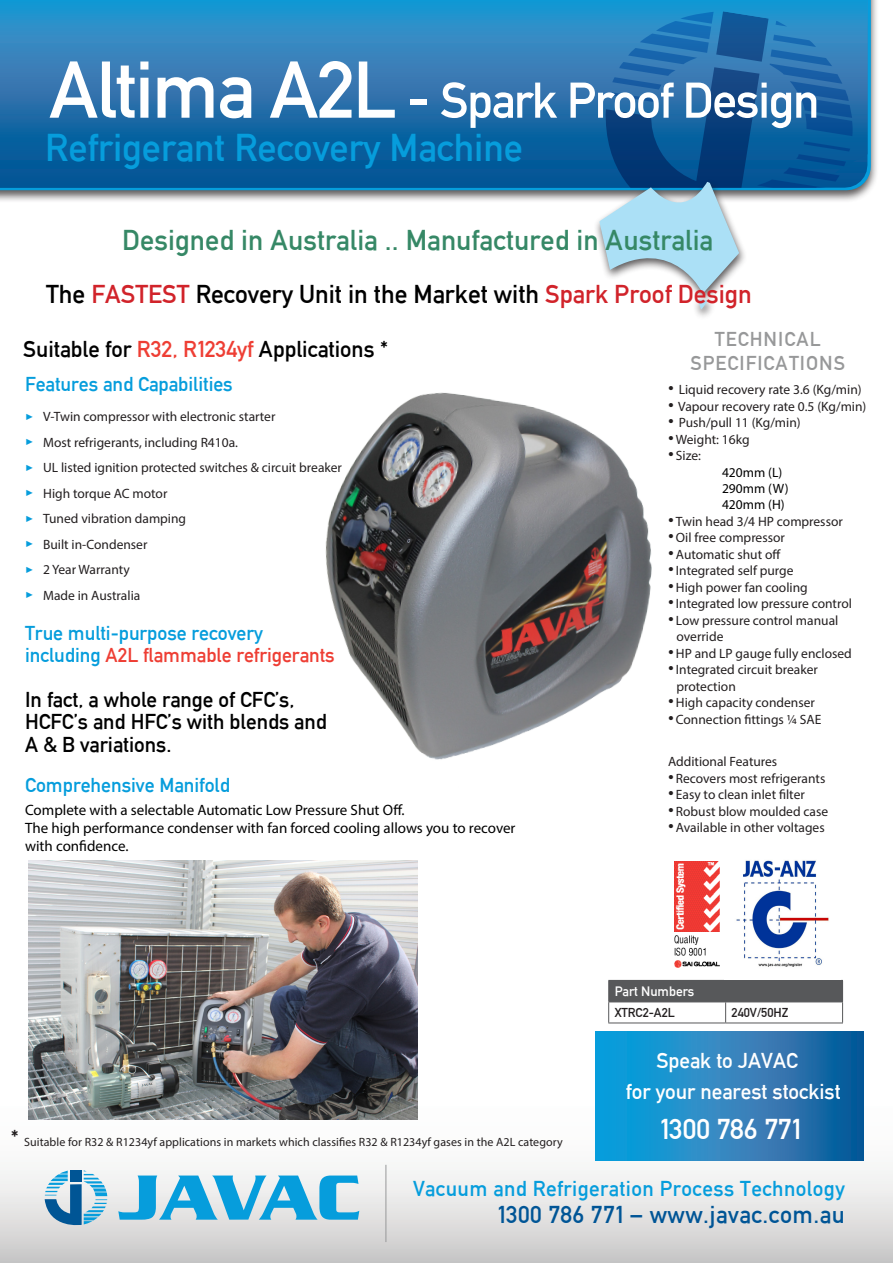
<style>
.page{position:relative;width:893px;height:1263px;background:#fff}
.page>*{position:absolute;margin:0;border:0;box-sizing:border-box;transform-origin:0 0}
.Main_Heading{font:52.5px "Roadgeek 2005 Mittelschrift";letter-spacing:-.025em;color:#fff}
.Main_Subheading{font:40.5px "Roadgeek 2005 Mittelschrift";color:#069ddc}
.Specs__Heading{font:30px "Roadgeek 2005 Mittelschrift";letter-spacing:.005em;color:#368866}
.Features_Heading{font:30px "Roadgeek 2005 Mittelschrift";color:#fff}
.Leader_Paragraph{font:27px "Roadgeek 2005 Mittelschrift";color:#000}
.t1{font:25.5px "Roadgeek 2005 Mittelschrift";letter-spacing:.02em;color:#005596}
.Leader_Paragraph-2{font:24px "Roadgeek 2005 Mittelschrift";color:#000}
.Body_Text{font:22.5px "Roadgeek 2005 Mittelschrift";color:#000}
.t2{font:22.5px "Roadgeek 2005 Mittelschrift";letter-spacing:.02em;color:#069ddc}
.Features_Heading-2{font:22.5px "Roadgeek 2005 Mittelschrift";color:#fff}
.Subheading__Light_Bl{font:21px "Roadgeek 2005 Mittelschrift";color:#069ddc}
.Subheading__Light_Bl-2{font:21px "Roadgeek 2005 Mittelschrift";color:#ee3e34}
.Specs__Heading-2{font:21px/24px "Roadgeek 2005 Mittelschrift";letter-spacing:.05em;color:#979899;text-align:center}
.Body_Text-2{font:15px/18px "Myriad Pro";color:#000}
.Body_Text-3{font:14.25px "Roadgeek 2005 Mittelschrift";color:#fff}
.Specs__Subheading{font:13.5px/16.5px "Myriad Pro";color:#231f20}
.Body_Text-4{font:13.5px "Myriad Pro";color:#000}
.t3{font:13.5px "Roadgeek 2005 Mittelschrift";color:#231f20}
.Specs__Heading-3{font:12px "Myriad Pro";letter-spacing:.005em;color:#231f20}
.s1{font-size:84px}
.s2{font-size:60px}
.s3{color:#d1232a}
.s4{color:#ee3e34}
.s5{font-family:"Arial";font-size:16.5px}
.s6{font-family:"Impact";font-size:9px;color:#069ddc}
.s7{color:#069ddc}
.s8{font-family:"Roadgeek 2005 Mittelschrift";font-size:24px}
</style>
<div class="page">
<div style="left:0;top:0;width:879px;height:203px;background:#231f20;opacity:.75"></div>
<svg style="left:0;top:1064px;width:893px;height:199px"></svg>
<svg style="left:0;top:0;width:867px;height:188px;background:#2074b0"></svg>
<hr style="left:386px;top:1165px;width:1px;height:77px;background:#979899">
<svg style="left:118px;top:1175px;width:241px;height:45px"></svg>
<svg style="left:45px;top:1170px;width:62px;height:60px"></svg>
<img style="left:675px;top:861px;width:45px;height:106px">
<img style="left:29px;top:860px;width:388px;height:259px">
<img style="left:325px;top:392px;width:327px;height:368px">
<hr style="left:608px;top:980px;width:118px;height:1px;background:#57585a">
<hr style="left:726px;top:980px;width:117px;height:1px;background:#57585a">
<svg style="left:608px;top:981px;width:235px;height:41px"></svg>
<hr style="left:608px;top:1022px;width:118px;height:1px;background:#57585a">
<hr style="left:726px;top:1022px;width:117px;height:1px;background:#57585a">
<div style="left:593px;top:178px;width:155px;height:142px;background:#231f20;opacity:.75"></div>
<svg style="left:599px;top:11px;width:254px;height:282px"></svg>
<svg style="left:697px;top:299px;width:11px;height:11px"></svg>
<svg style="left:596px;top:1032px;width:268px;height:128px;background:#2082bd"></svg>
<img style="left:736px;top:860px;width:93px;height:107px">
<p class="Main_Heading" style="left:50px;top:69px;width:771px"><span class="s1">Altima A2L</span> <span class="s2">-</span> Spark Proof Design</p>
<p class="Main_Subheading" style="left:45px;top:124px;width:479px">Refrigerant Recovery Machine</p>
<p class="Specs__Heading" style="left:122px;top:223px;width:592px">Designed in Australia .. Manufactured in Australia</p>
<p class="Leader_Paragraph" style="left:46px;top:278px;width:707px">The <span class="s3">FASTEST</span> Recovery Unit in the Market with <span class="s3">Spark Proof Design</span></p>
<p class="Leader_Paragraph-2" style="left:23px;top:335px;width:366px">Suitable for <span class="s4">R32, R1234yf</span> Applications *</p>
<p class="Specs__Heading-2" style="left:690px;top:327px;width:156px">TECHNICAL<br>SPECIFICATIONS</p>
<p class="Specs__Subheading" style="left:668px;top:381px;width:195px"><span class="s5">•</span> Liquid recovery rate 3.6 (Kg/min)</p>
<p class="Specs__Subheading" style="left:668px;top:398px;width:200px"><span class="s5">•</span> Vapour recovery rate 0.5 (Kg/min)</p>
<p class="Specs__Subheading" style="left:668px;top:414px;width:134px"><span class="s5">•</span> Push/pull 11 (Kg/min)</p>
<p class="Specs__Subheading" style="left:668px;top:431px;width:83px"><span class="s5">•</span> Weight: 16kg</p>
<p class="Specs__Subheading" style="left:668px;top:447px;width:34px"><span class="s5">•</span> Size:</p>
<p class="Body_Text-4" style="left:722px;top:464px;width:62px">420mm (L)</p>
<p class="Body_Text-4" style="left:722px;top:480px;width:68px">290mm (W)</p>
<p class="Body_Text-4" style="left:722px;top:496px;width:64px">420mm (H)</p>
<p class="Specs__Subheading" style="left:668px;top:513px;width:176px"><span class="s5">•</span> Twin head 3/4 HP compressor</p>
<p class="Specs__Subheading" style="left:668px;top:529px;width:118px"><span class="s5">•</span> Oil free compressor</p>
<p class="Specs__Subheading" style="left:668px;top:546px;width:114px"><span class="s5">•</span> Automatic shut off</p>
<p class="Specs__Subheading" style="left:668px;top:562px;width:127px"><span class="s5">•</span> Integrated self purge</p>
<p class="Specs__Subheading" style="left:668px;top:579px;width:141px"><span class="s5">•</span> High power fan cooling</p>
<p class="Specs__Subheading" style="left:668px;top:595px;width:185px"><span class="s5">•</span> Integrated low pressure control</p>
<p class="Specs__Subheading" style="left:676px;top:612px;width:163px;text-indent:-9px"><span class="s5">•</span> Low pressure control manual override</p>
<p class="Specs__Subheading" style="left:668px;top:645px;width:185px"><span class="s5">•</span> HP and LP gauge fully enclosed</p>
<p class="Specs__Subheading" style="left:676px;top:661px;width:143px;text-indent:-9px"><span class="s5">•</span> Integrated circuit breaker protection</p>
<p class="Specs__Subheading" style="left:668px;top:694px;width:148px"><span class="s5">•</span> High capacity condenser</p>
<p class="Specs__Subheading" style="left:668px;top:711px;width:155px"><span class="s5">•</span> Connection fittings ¼ SAE</p>
<p class="Specs__Subheading" style="left:668px;top:753px;width:111px">Additional Features</p>
<p class="Specs__Subheading" style="left:668px;top:770px;width:159px"><span class="s5">•</span> Recovers most refrigerants</p>
<p class="Specs__Subheading" style="left:668px;top:786px;width:138px"><span class="s5">•</span> Easy to clean inlet filter</p>
<p class="Specs__Subheading" style="left:668px;top:803px;width:162px"><span class="s5">•</span> Robust blow moulded case</p>
<p class="Specs__Subheading" style="left:668px;top:819px;width:158px"><span class="s5">•</span> Available in other voltages</p>
<p class="Subheading__Light_Bl" style="left:25px;top:372px;width:209px">Features and Capabilities</p>
<p class="Specs__Subheading" style="left:25px;top:408px;width:252px"><span class="s6">►</span> V-Twin compressor with electronic starter</p>
<p class="Specs__Subheading" style="left:25px;top:434px;width:214px"><span class="s6">►</span> Most refrigerants, including R410a.</p>
<p class="Specs__Subheading" style="left:25px;top:459px;width:318px"><span class="s6">►</span> UL listed ignition protected switches &amp; circuit breaker</p>
<p class="Specs__Subheading" style="left:25px;top:485px;width:144px"><span class="s6">►</span> High torque AC motor</p>
<p class="Specs__Subheading" style="left:25px;top:510px;width:163px"><span class="s6">►</span> Tuned vibration damping</p>
<p class="Specs__Subheading" style="left:25px;top:536px;width:124px"><span class="s6">►</span> Built in-Condenser</p>
<p class="Specs__Subheading" style="left:25px;top:561px;width:106px"><span class="s6">►</span> 2 Year Warranty</p>
<p class="Specs__Subheading" style="left:25px;top:587px;width:117px"><span class="s6">►</span> Made in Australia</p>
<p class="Subheading__Light_Bl" style="left:25px;top:620px;width:239px">True multi-purpose recovery</p>
<p class="Subheading__Light_Bl-2" style="left:25px;top:643px;width:311px"><span class="s7">including</span> A2L flammable refrigerants</p>
<p class="Body_Text" style="left:25px;top:686px;width:271px">In fact, a whole range of CFC’s,</p>
<p class="Body_Text" style="left:25px;top:708px;width:303px">HCFC’s and HFC’s with blends and</p>
<p class="Body_Text" style="left:25px;top:731px;width:148px">A &amp; B variations.</p>
<p class="Subheading__Light_Bl" style="left:25px;top:773px;width:206px">Comprehensive Manifold</p>
<p class="Body_Text-2" style="left:25px;top:800px;width:381px">Complete with a selectable Automatic Low Pressure Shut Off.</p>
<p class="Body_Text-2" style="left:25px;top:818px;width:492px">The high performance condenser with fan forced cooling allows you to recover with confidence.</p>
<p class="Specs__Heading-3" style="left:11px;top:1134px;width:553px"><span class="s8">*</span> Suitable for R32 &amp; R1234yf applications in markets which classifies R32 &amp; R1234yf gases in the A2L category</p>
<p class="Body_Text-3" style="left:615px;top:983px;width:81px">Part Numbers</p>
<p class="t3" style="left:615px;top:1004px;width:62px">XTRC2-A2L</p>
<p class="t3" style="left:732px;top:1004px;width:58px">240V/50HZ</p>
<p class="Features_Heading-2" style="left:656px;top:1047px;width:143px">Speak to JAVAC</p>
<p class="Features_Heading-2" style="left:626px;top:1078px;width:216px">for your nearest stockist</p>
<p class="Features_Heading" style="left:660px;top:1111px;width:143px">1300 786 771</p>
<p class="t2" style="left:413px;top:1175px;width:433px">Vacuum and Refrigeration Process Technology</p>
<p class="t1" style="left:497px;top:1200px;width:349px">1300 786 771 – www.javac.com.au</p>
</div>
